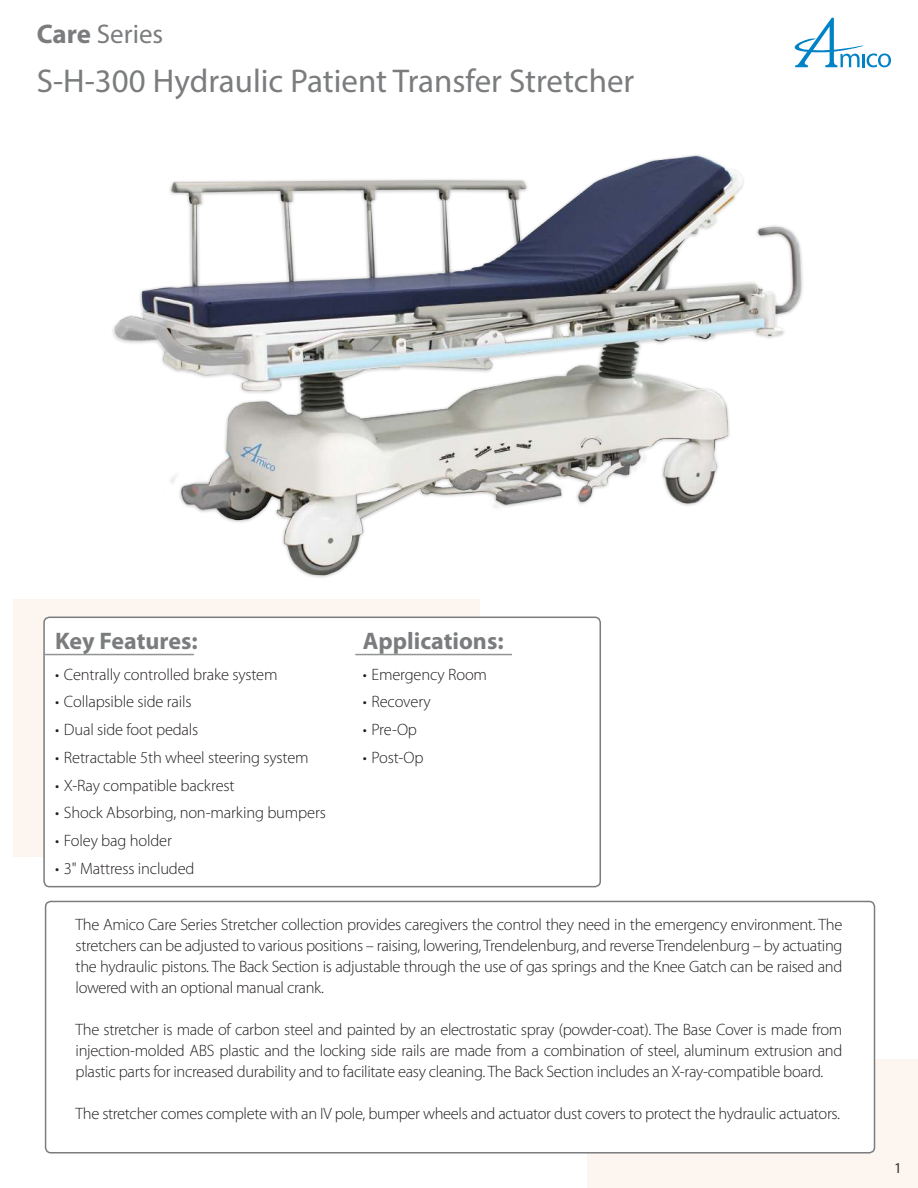
<style>
.page{position:relative;width:918px;height:1188px;background:#fff}
.page>*{position:absolute;margin:0;border:0;box-sizing:border-box;transform-origin:0 0}
.t1{font:33px "Myriad Pro";color:#7a7c7e}
.t2{font:27px "Myriad Pro";color:#7a7c7e}
.t3{font:700 24px "Myriad Pro";color:#7a7c7e}
.t4{font:300 16.5px/21px "Myriad Pro";letter-spacing:-.015em;color:#221e1f;text-align:justify}
.t5{font:15px "Myriad Pro";color:#221e1f}
.s1{font-weight:700}
</style>
<div class="page">
<svg style="left:794px;top:18px;width:97px;height:49px"></svg>
<div style="left:14px;top:599px;width:466px;height:258px;background:#fdf6f0"></div>
<div style="left:588px;top:1059px;width:330px;height:129px;background:#fdf6f0"></div>
<div style="left:44px;top:617px;width:556px;height:270px;background:#fff;border-radius:5px"></div>
<div style="left:43px;top:617px;width:558px;height:270px;border:2px solid #7a7c7e;border-radius:5px"></div>
<hr style="left:45px;top:654px;width:149px;height:1px;background:#919395">
<hr style="left:355px;top:654px;width:157px;height:1px;background:#919395">
<img style="left:114px;top:155px;width:689px;height:423px">
<div style="left:46px;top:901px;width:829px;height:252px;background:#fff;border-radius:5px"></div>
<div style="left:45px;top:901px;width:830px;height:253px;border:2px solid #7a7c7e;border-radius:5px"></div>
<h2 class="t2" style="left:37px;top:23px;width:128px"><span class="s1">Care</span> Series</h2>
<h1 class="t1" style="left:37px;top:67px;width:599px">S-H-300 Hydraulic Patient Transfer Stretcher</h1>
<h3 class="t3" style="left:55px;top:632px;width:144px">Key Features:</h3>
<h3 class="t3" style="left:363px;top:632px;width:142px">Applications:</h3>
<p class="t4" style="left:55px;top:665px;width:224px">• Centrally controlled brake system</p>
<p class="t4" style="left:55px;top:693px;width:138px">• Collapsible side rails</p>
<p class="t4" style="left:55px;top:721px;width:145px">• Dual side foot pedals</p>
<p class="t4" style="left:55px;top:748px;width:255px">• Retractable 5th wheel steering system</p>
<p class="t4" style="left:55px;top:776px;width:181px">• X-Ray compatible backrest</p>
<p class="t4" style="left:55px;top:804px;width:272px">• Shock Absorbing, non-marking bumpers</p>
<p class="t4" style="left:55px;top:832px;width:118px">• Foley bag holder</p>
<p class="t4" style="left:55px;top:859px;width:141px">• 3" Mattress included</p>
<p class="t4" style="left:363px;top:665px;width:126px">• Emergency Room</p>
<p class="t4" style="left:363px;top:693px;width:69px">• Recovery</p>
<p class="t4" style="left:363px;top:721px;width:56px">• Pre-Op</p>
<p class="t4" style="left:363px;top:748px;width:62px">• Post-Op</p>
<p class="t4" style="left:76px;top:915px;width:768px">The Amico Care Series Stretcher collection provides caregivers the control they need in the emergency environment. The stretchers can be adjusted to various positions – raising, lowering, Trendelenburg, and reverse Trendelenburg – by actuating the hydraulic pistons. The Back Section is adjustable through the use of gas springs and the Knee Gatch can be raised and lowered with an optional manual crank.</p>
<p class="t4" style="left:76px;top:1020px;width:768px">The stretcher is made of carbon steel and painted by an electrostatic spray (powder-coat). The Base Cover is made from injection-molded ABS plastic and the locking side rails are made from a combination of steel, aluminum extrusion and plastic parts for increased durability and to facilitate easy cleaning. The Back Section includes an X-ray-compatible board.</p>
<p class="t4" style="left:76px;top:1104px;width:766px">The stretcher comes complete with an IV pole, bumper wheels and actuator dust covers to protect the hydraulic actuators.</p>
<p class="t5" style="left:894px;top:1162px;width:9px">1</p>
</div>
